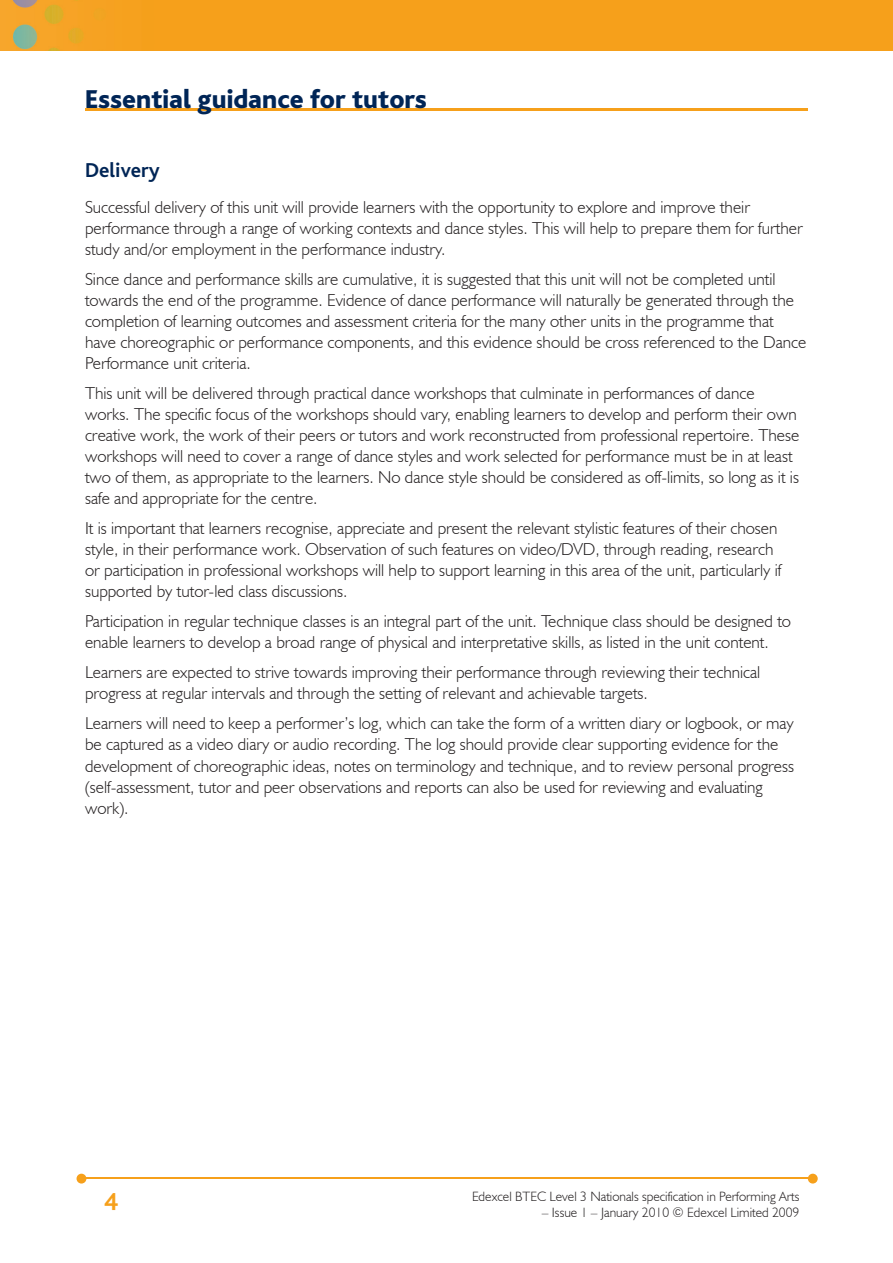
<style>
.page{position:relative;width:893px;height:1263px;background:#fff}
.page>*{position:absolute;margin:0;border:0;box-sizing:border-box;transform-origin:0 0}
.t1{font:800 27px "Bliss";color:#002556}
.t2{font:700 25.5px "Bliss";color:#f6a01b}
.t3{font:700 21px "Bliss";color:#002556}
.t4{font:300 17.25px/21px "Humanist 521 BT";color:#231f20}
.t5{font:300 13.5px "Humanist 521 BT";color:#231f20}
</style>
<div class="page">
<img style="left:0;top:0;width:893px;height:51px">
<hr style="left:82px;top:1178px;width:728px;height:1px;background:#f6a01b">
<svg style="left:808px;top:1174px;width:10px;height:9px"></svg>
<svg style="left:77px;top:1174px;width:9px;height:9px"></svg>
<hr style="left:85px;top:108px;width:723px;height:2px;background:#f6a01b">
<h1 class="t1" style="left:85px;top:85px;width:344px">Essential guidance for tutors</h1>
<p class="t3" style="left:85px;top:160px;width:76px">Delivery</p>
<p class="t4" style="left:85px;top:197px;width:719px">Successful delivery of this unit will provide learners with the opportunity to explore and improve their performance through a range of working contexts and dance styles. This will help to prepare them for further study and/or employment in the performance industry.</p>
<p class="t4" style="left:85px;top:269px;width:723px">Since dance and performance skills are cumulative, it is suggested that this unit will not be completed until towards the end of the programme. Evidence of dance performance will naturally be generated through the completion of learning outcomes and assessment criteria for the many other units in the programme that have choreographic or performance components, and this evidence should be cross referenced to the Dance Performance unit criteria.</p>
<p class="t4" style="left:85px;top:383px;width:716px">This unit will be delivered through practical dance workshops that culminate in performances of dance works. The specific focus of the workshops should vary, enabling learners to develop and perform their own creative work, the work of their peers or tutors and work reconstructed from professional repertoire. These workshops will need to cover a range of dance styles and work selected for performance must be in at least two of them, as appropriate to the learners. No dance style should be considered as off-limits, so long as it is safe and appropriate for the centre.</p>
<p class="t4" style="left:85px;top:518px;width:698px">It is important that learners recognise, appreciate and present the relevant stylistic features of their chosen style, in their performance work. Observation of such features on video/DVD, through reading, research or participation in professional workshops will help to support learning in this area of the unit, particularly if supported by tutor-led class discussions.</p>
<p class="t4" style="left:85px;top:611px;width:707px">Participation in regular technique classes is an integral part of the unit. Technique class should be designed to enable learners to develop a broad range of physical and interpretative skills, as listed in the unit content.</p>
<p class="t4" style="left:85px;top:662px;width:677px">Learners are expected to strive towards improving their performance through reviewing their technical progress at regular intervals and through the setting of relevant and achievable targets.</p>
<p class="t4" style="left:85px;top:713px;width:711px">Learners will need to keep a performer’s log, which can take the form of a written diary or logbook, or may be captured as a video diary or audio recording. The log should provide clear supporting evidence for the development of choreographic ideas, notes on terminology and technique, and to review personal progress (self-assessment, tutor and peer observations and reports can also be used for reviewing and evaluating work).</p>
<h2 class="t2" style="left:104px;top:1189px;width:15px">4</h2>
<p class="t5" style="left:472px;top:1188px;width:329px">Edexcel BTEC Level 3 Nationals specification in Performing Arts</p>
<p class="t5" style="left:542px;top:1204px;width:259px">– Issue 1 – January 2010 © Edexcel Limited 2009</p>
</div>
